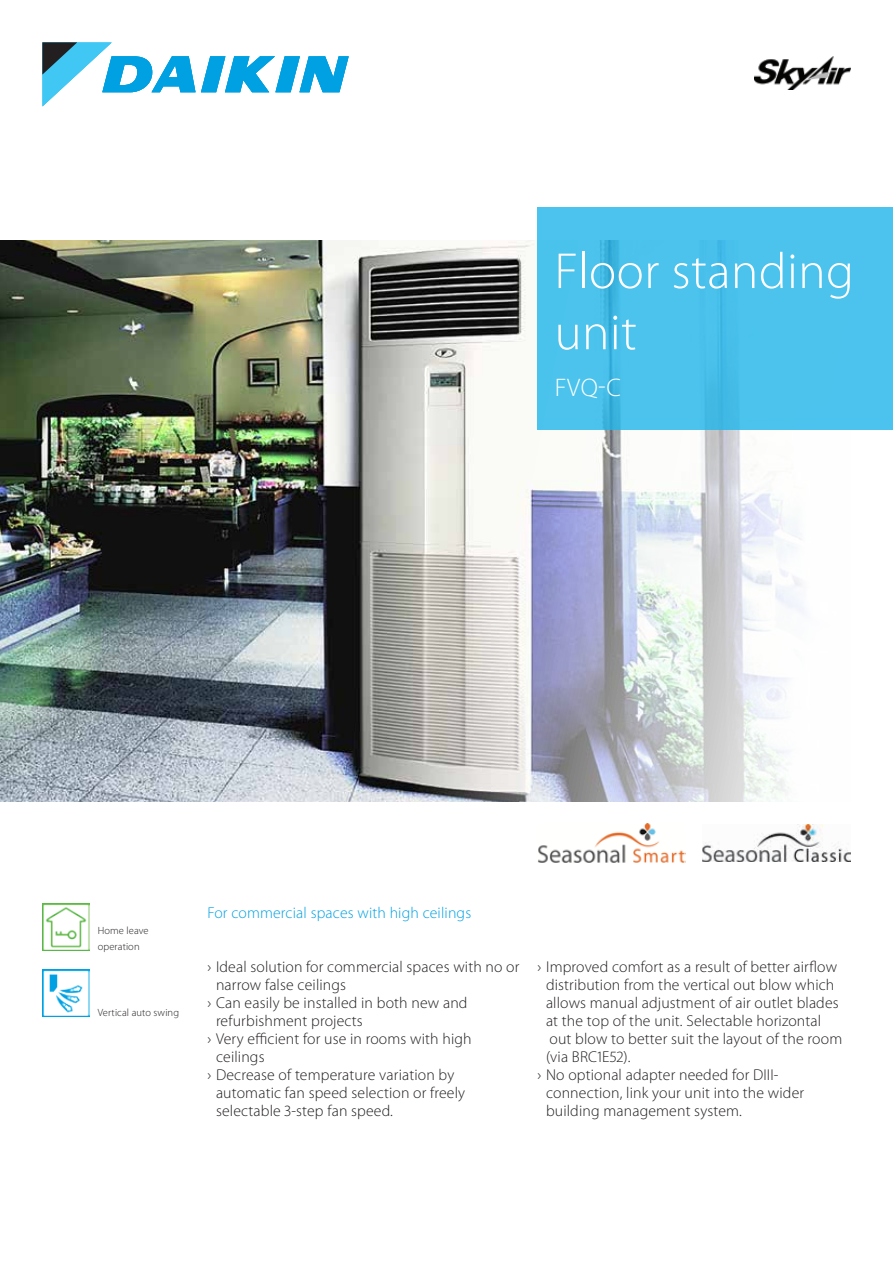
<style>
.page{position:relative;width:893px;height:1263px;background:#fff}
.page>*{position:absolute;margin:0;border:0;box-sizing:border-box;transform-origin:0 0}
.t1{font:300 51px/61.2px "Myriad Pro";letter-spacing:.01em;color:#fff}
.t2{font:300 25.5px "Myriad Pro";color:#fff}
.t3{font:300 15.75px "Myriad Pro";letter-spacing:.01em;color:#231f20}
.t4{font:300 15.75px "Myriad Pro";letter-spacing:.01em;color:#00a1e3}
.t5{font:300 10.5px/16.5px "Myriad Pro";letter-spacing:.01em;color:#231f20}
</style>
<div class="page">
<svg style="left:43px;top:43px;width:306px;height:63px"></svg>
<img style="left:755px;top:57px;width:95px;height:33px">
<img style="left:538px;top:823px;width:147px;height:39px">
<img style="left:702px;top:824px;width:148px;height:37px">
<img style="left:43px;top:969px;width:46px;height:47px">
<img style="left:43px;top:903px;width:46px;height:47px">
<img style="left:0;top:241px;width:804px;height:561px">
<div style="left:537px;top:208px;width:356px;height:222px;background:#4bc3ed"></div>
<h1 class="t1" style="left:554px;top:241px;width:301px">Floor standing unit</h1>
<h2 class="t2" style="left:555px;top:373px;width:68px">FVQ-C</h2>
<p class="t5" style="left:98px;top:922px;width:52px">Home leave operation</p>
<p class="t5" style="left:98px;top:1004px;width:83px">Vertical auto swing</p>
<p class="t4" style="left:207px;top:904px;width:265px">For commercial spaces with high ceilings</p>
<p class="t3" style="left:207px;top:958px;width:313px">› Ideal solution for commercial spaces with no or</p>
<p class="t3" style="left:216px;top:976px;width:132px">narrow false ceilings</p>
<p class="t3" style="left:207px;top:994px;width:262px">› Can easily be installed in both new and</p>
<p class="t3" style="left:216px;top:1012px;width:148px">refurbishment projects</p>
<p class="t3" style="left:207px;top:1030px;width:266px">› Very efficient for use in rooms with high</p>
<p class="t3" style="left:216px;top:1048px;width:50px">ceilings</p>
<p class="t3" style="left:207px;top:1066px;width:248px">› Decrease of temperature variation by</p>
<p class="t3" style="left:216px;top:1084px;width:251px">automatic fan speed selection or freely</p>
<p class="t3" style="left:216px;top:1102px;width:178px">selectable 3-step fan speed.</p>
<p class="t3" style="left:537px;top:958px;width:301px">› Improved comfort as a result of better airflow</p>
<p class="t3" style="left:546px;top:976px;width:290px">distribution from the vertical out blow which</p>
<p class="t3" style="left:546px;top:994px;width:294px">allows manual adjustment of air outlet blades</p>
<p class="t3" style="left:546px;top:1012px;width:277px">at the top of the unit. Selectable horizontal</p>
<p class="t3" style="left:550px;top:1030px;width:294px">out blow to better suit the layout of the room</p>
<p class="t3" style="left:546px;top:1048px;width:86px">(via BRC1E52).</p>
<p class="t3" style="left:537px;top:1066px;width:243px">› No optional adapter needed for DIII-</p>
<p class="t3" style="left:546px;top:1084px;width:260px">connection, link your unit into the wider</p>
<p class="t3" style="left:546px;top:1102px;width:197px">building management system.</p>
</div>
